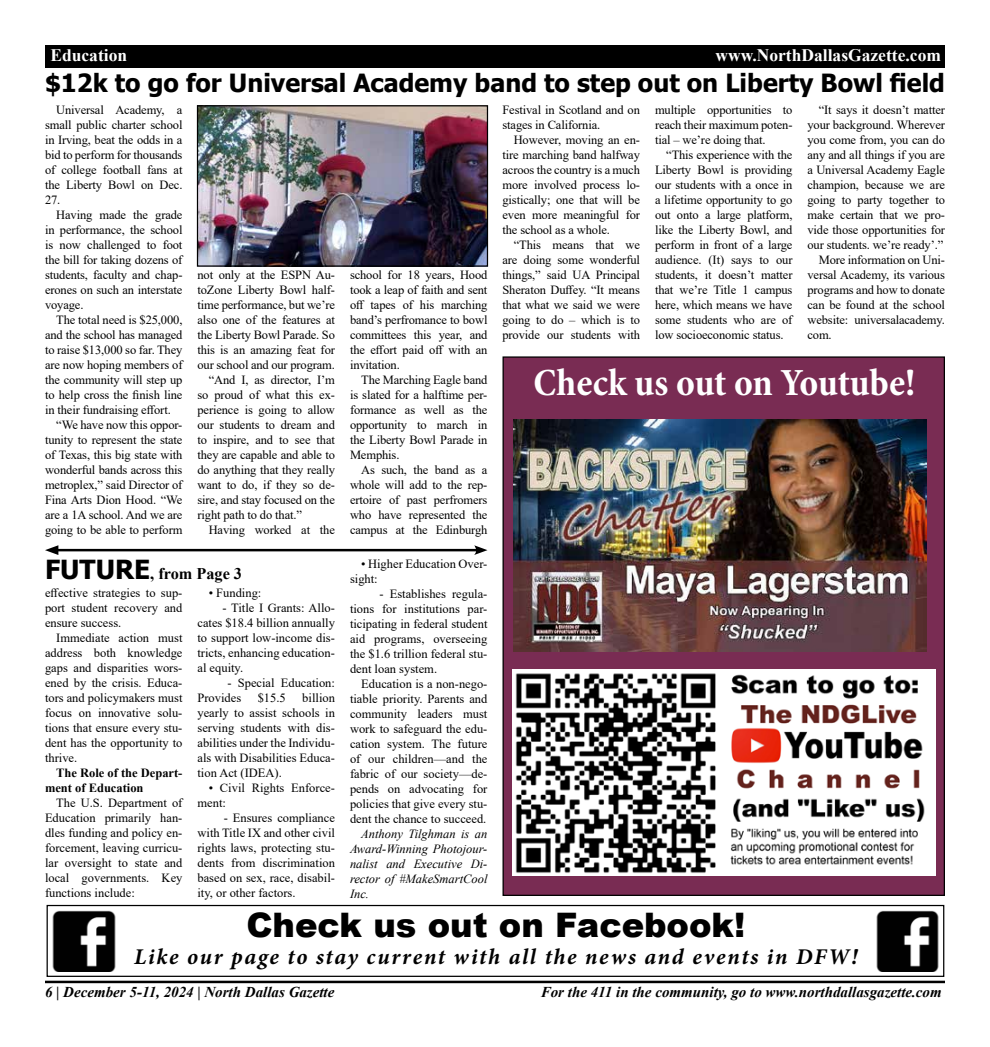
<style>
.page{position:relative;width:990px;height:1047px;background:#fff}
.page>*{position:absolute;margin:0;border:0;box-sizing:border-box;transform-origin:0 0}
.t1{font:700 condensed 38.75px "Minion Pro";letter-spacing:-.005em;color:#fff}
.t2{font:900 33.75px "Arial";color:#000}
.t3{font:700 25px "Tahoma";color:#000}
.t4{font:italic 700 22.5px "Minion Pro";letter-spacing:.075em;color:#000}
.t5{font:700 17.5px "Times New Roman";color:#fff}
.t6{font:700 16.25px "Times New Roman";color:#000}
.t7{font:italic 700 15px "Times New Roman";color:#000}
.t8{font:12.5px/15px "Times New Roman";letter-spacing:-.01em;color:#000;text-align:justify}
.t9{font:italic 12.5px/15px "Times New Roman";color:#000;text-align:justify}
.t10{font:700 12.5px/15px "Times New Roman";color:#000}
.s1{font-family:"Tahoma";font-size:26.25px}
</style>
<div class="page">
<div style="left:45px;top:45px;width:900px;height:23px;background:#000"></div>
<hr style="left:45px;top:980px;width:900px;height:2px;background:#000">
<div style="left:47px;top:904px;width:897px;height:72px;border:1px solid #000"></div>
<img style="left:52px;top:910px;width:64px;height:61px">
<img style="left:876px;top:910px;width:63px;height:61px">
<div style="left:503px;top:357px;width:441px;height:538px;background:#792c53"></div>
<img style="left:513px;top:669px;width:422px;height:206px">
<img style="left:513px;top:419px;width:413px;height:232px">
<hr style="left:54px;top:549px;width:425px;height:2px;background:#000">
<svg style="left:45px;top:545px;width:13px;height:10px"></svg>
<svg style="left:474px;top:545px;width:13px;height:10px"></svg>
<img style="left:199px;top:107px;width:287px;height:158px">
<div style="left:197px;top:105px;width:291px;height:162px;border:1px solid #000"></div>
<h3 class="t5" style="left:50px;top:43px;width:78px">Education</h3>
<h3 class="t5" style="left:715px;top:43px;width:227px">www.NorthDallasGazette.com</h3>
<h3 class="t3" style="left:45px;top:65px;width:902px">$12k to go for Universal Academy band to step out on Liberty Bowl field</h3>
<p class="t8" style="left:45px;top:102px;width:139px;text-indent:11px">Universal Academy, a small public charter school in Irving, beat the odds in a bid to perform for thousands of college football fans at the Liberty Bowl on Dec.<br>27.</p>
<p class="t8" style="left:45px;top:207px;width:139px;text-indent:11px">Having made the grade in performance, the school is now challenged to foot the bill for taking dozens of students, faculty and chap&shy;erones on such an interstate voyage.</p>
<p class="t8" style="left:56px;top:312px;width:128px">The total need is $25,000,</p>
<p class="t8" style="left:45px;top:327px;width:139px">and the school has managed</p>
<p class="t8" style="left:45px;top:342px;width:139px">to raise $13,000 so far. They</p>
<p class="t8" style="left:45px;top:357px;width:139px">are now hoping members of</p>
<p class="t8" style="left:45px;top:372px;width:139px">the community will step up</p>
<p class="t8" style="left:45px;top:387px;width:139px">to help cross the finish line</p>
<p class="t8" style="left:45px;top:402px;width:127px">in their fundraising effort.</p>
<p class="t8" style="left:56px;top:417px;width:128px">“We have now this oppor-</p>
<p class="t8" style="left:45px;top:432px;width:139px">tunity to represent the state</p>
<p class="t8" style="left:45px;top:447px;width:139px">of Texas, this big state with</p>
<p class="t8" style="left:45px;top:462px;width:139px">wonderful bands across this</p>
<p class="t8" style="left:45px;top:477px;width:139px">metroplex,” said Director of</p>
<p class="t8" style="left:45px;top:492px;width:139px">Fina Arts Dion Hood. “We</p>
<p class="t8" style="left:45px;top:507px;width:139px">are a 1A school. And we are</p>
<p class="t8" style="left:45px;top:522px;width:139px">going to be able to perform</p>
<p class="t8" style="left:198px;top:267px;width:139px">not only at the ESPN Au-</p>
<p class="t8" style="left:198px;top:282px;width:139px">toZone Liberty Bowl half-</p>
<p class="t8" style="left:198px;top:297px;width:139px">time performance, but we’re</p>
<p class="t8" style="left:198px;top:312px;width:139px">also one of the features at</p>
<p class="t8" style="left:198px;top:327px;width:139px">the Liberty Bowl Parade. So</p>
<p class="t8" style="left:198px;top:342px;width:139px">this is an amazing feat for</p>
<p class="t8" style="left:198px;top:357px;width:139px">our school and our program.</p>
<p class="t8" style="left:209px;top:372px;width:128px">“And I, as director, I’m</p>
<p class="t8" style="left:198px;top:387px;width:139px">so proud of what this ex-</p>
<p class="t8" style="left:198px;top:402px;width:139px">perience is going to allow</p>
<p class="t8" style="left:198px;top:417px;width:139px">our students to dream and</p>
<p class="t8" style="left:198px;top:432px;width:139px">to inspire, and to see that</p>
<p class="t8" style="left:198px;top:447px;width:139px">they are capable and able to</p>
<p class="t8" style="left:198px;top:462px;width:139px">do anything that they really</p>
<p class="t8" style="left:198px;top:477px;width:139px">want to do, if they so de-</p>
<p class="t8" style="left:198px;top:492px;width:139px">sire, and stay focused on the</p>
<p class="t8" style="left:198px;top:507px;width:106px">right path to do that.”</p>
<p class="t8" style="left:209px;top:522px;width:128px">Having worked at the</p>
<h3 class="t6" style="left:45px;top:561px;width:199px"><span class="s1">FUTURE</span>, from Page 3</h3>
<p class="t8" style="left:45px;top:584px;width:139px">effective strategies to sup&shy;port student recovery and ensure success.</p>
<p class="t8" style="left:45px;top:629px;width:139px;text-indent:11px">Immediate action must address both knowledge gaps and disparities wors&shy;ened by the crisis. Educa&shy;tors and policymakers must focus on innovative solu&shy;tions that ensure every stu&shy;dent has the opportunity to thrive.</p>
<p class="t10" style="left:45px;top:764px;width:139px;text-indent:11px">The Role of the Depart&shy;ment of Education</p>
<p class="t8" style="left:45px;top:794px;width:139px;text-indent:11px">The U.S. Department of Education primarily han&shy;dles funding and policy en&shy;forcement, leaving curricu&shy;lar oversight to state and local governments. Key functions include:</p>
<p class="t8" style="left:209px;top:584px;width:54px">• Funding:</p>
<p class="t8" style="left:198px;top:599px;width:139px;text-indent:25px">- Title I Grants: Allo&shy;cates $18.4 billion annually to support low-income dis&shy;tricts, enhancing education&shy;al equity.</p>
<p class="t8" style="left:198px;top:674px;width:139px;text-indent:30px">- Special Education:<br>Provides</p>
<p class="t8" style="left:258px;top:689px;width:30px">$15.5</p>
<p class="t8" style="left:198px;top:689px;width:139px;text-indent:105px">billion yearly to assist schools in serving students with dis&shy;abilities under the Individu&shy;als with Disabilities Educa&shy;tion Act (IDEA).</p>
<p class="t8" style="left:198px;top:779px;width:139px;text-indent:11px">• Civil Rights Enforce&shy;ment:</p>
<p class="t8" style="left:198px;top:809px;width:139px;text-indent:26px">- Ensures compliance with Title IX and other civil rights laws, protecting stu&shy;dents from discrimination based on sex, race, disabil&shy;ity, or other factors.</p>
<p class="t8" style="left:350px;top:267px;width:139px">school for 18 years, Hood took a leap of faith and sent off tapes of his marching band’s perfromance to bowl committees this year, and the effort paid off with an invitation.</p>
<p class="t8" style="left:350px;top:372px;width:139px;text-indent:11px">The Marching Eagle band is slated for a halftime per&shy;formance as well as the opportunity to march in the Liberty Bowl Parade in Memphis.</p>
<p class="t8" style="left:350px;top:462px;width:139px;text-indent:11px">As such, the band as a whole will add to the rep&shy;ertoire of past perfromers who have represented the campus at the Edinburgh</p>
<p class="t8" style="left:350px;top:555px;width:139px;text-indent:11px">• Higher Education Over&shy;sight:</p>
<p class="t8" style="left:350px;top:585px;width:139px;text-indent:30px">- Establishes regula&shy;tions for institutions par&shy;ticipating in federal student aid programs, overseeing the $1.6 trillion federal stu&shy;dent loan system.</p>
<p class="t8" style="left:350px;top:675px;width:139px;text-indent:11px">Education is a non-nego&shy;tiable priority. Parents and community leaders must work to safeguard the edu&shy;cation system. The future of our children—and the fabric of our society—de&shy;pends on advocating for policies that give every stu&shy;dent the chance to succeed.</p>
<p class="t9" style="left:350px;top:825px;width:139px;text-indent:11px">Anthony Tilghman is an Award-Winning Photojour&shy;nalist and Executive Di&shy;rector of #MakeSmartCool Inc.</p>
<p class="t8" style="left:502px;top:102px;width:139px">Festival in Scotland and on stages in California.</p>
<p class="t8" style="left:502px;top:132px;width:139px;text-indent:11px">However, moving an en&shy;tire marching band halfway acroos the country is a much more involved process lo&shy;gistically; one that will be even more meaningful for the school as a whole.</p>
<p class="t8" style="left:502px;top:237px;width:139px;text-indent:11px">“This means that we are doing some wonderful things,” said UA Principal Sheraton Duffey. “It means that what we said we were going to do – which is to provide our students with</p>
<p class="t8" style="left:655px;top:102px;width:139px">multiple opportunities to reach their maximum poten&shy;tial – we’re doing that.</p>
<p class="t8" style="left:655px;top:147px;width:139px;text-indent:11px">“This experience with the Liberty Bowl is providing our students with a once in a lifetime opportunity to go out onto a large platform, like the Liberty Bowl, and perform in front of a large audience. (It) says to our students, it doesn’t matter that we’re Title 1 campus here, which means we have some students who are of low socioeconomic status.</p>
<p class="t8" style="left:819px;top:102px;width:128px">“It says it doesn’t matter</p>
<p class="t8" style="left:808px;top:117px;width:139px">your background. Wherever</p>
<p class="t8" style="left:808px;top:132px;width:139px">you come from, you can do</p>
<p class="t8" style="left:808px;top:147px;width:139px">any and all things if you are</p>
<p class="t8" style="left:808px;top:162px;width:139px">a Universal Academy Eagle</p>
<p class="t8" style="left:808px;top:177px;width:139px">champion, because we are</p>
<p class="t8" style="left:808px;top:192px;width:139px">going to party together to</p>
<p class="t8" style="left:808px;top:207px;width:139px">make certain that we pro-</p>
<p class="t8" style="left:808px;top:222px;width:139px">vide those opportunities for</p>
<p class="t8" style="left:808px;top:237px;width:137px">our students. we’re ready’.”</p>
<p class="t8" style="left:819px;top:252px;width:128px">More information on Uni-</p>
<p class="t8" style="left:808px;top:267px;width:139px">versal Academy, its various</p>
<p class="t8" style="left:808px;top:282px;width:139px">programs and how to donate</p>
<p class="t8" style="left:808px;top:297px;width:139px">can be found at the school</p>
<p class="t8" style="left:808px;top:312px;width:139px">website: universalacademy.</p>
<p class="t8" style="left:808px;top:327px;width:26px">com.</p>
<h1 class="t1" style="left:534px;top:356px;width:383px">Check us out on Youtube!</h1>
<h2 class="t2" style="left:246px;top:899px;width:501px">Check us out on Facebook!</h2>
<h3 class="t4" style="left:134px;top:940px;width:725px">Like our page to stay current with all the news and events in DFW!</h3>
<p class="t7" style="left:45px;top:981px;width:291px">6 | December 5-11, 2024 | North Dallas Gazette</p>
<p class="t7" style="left:541px;top:981px;width:403px">For the 411 in the community, go to www.northdallasgazette.com</p>
</div>
